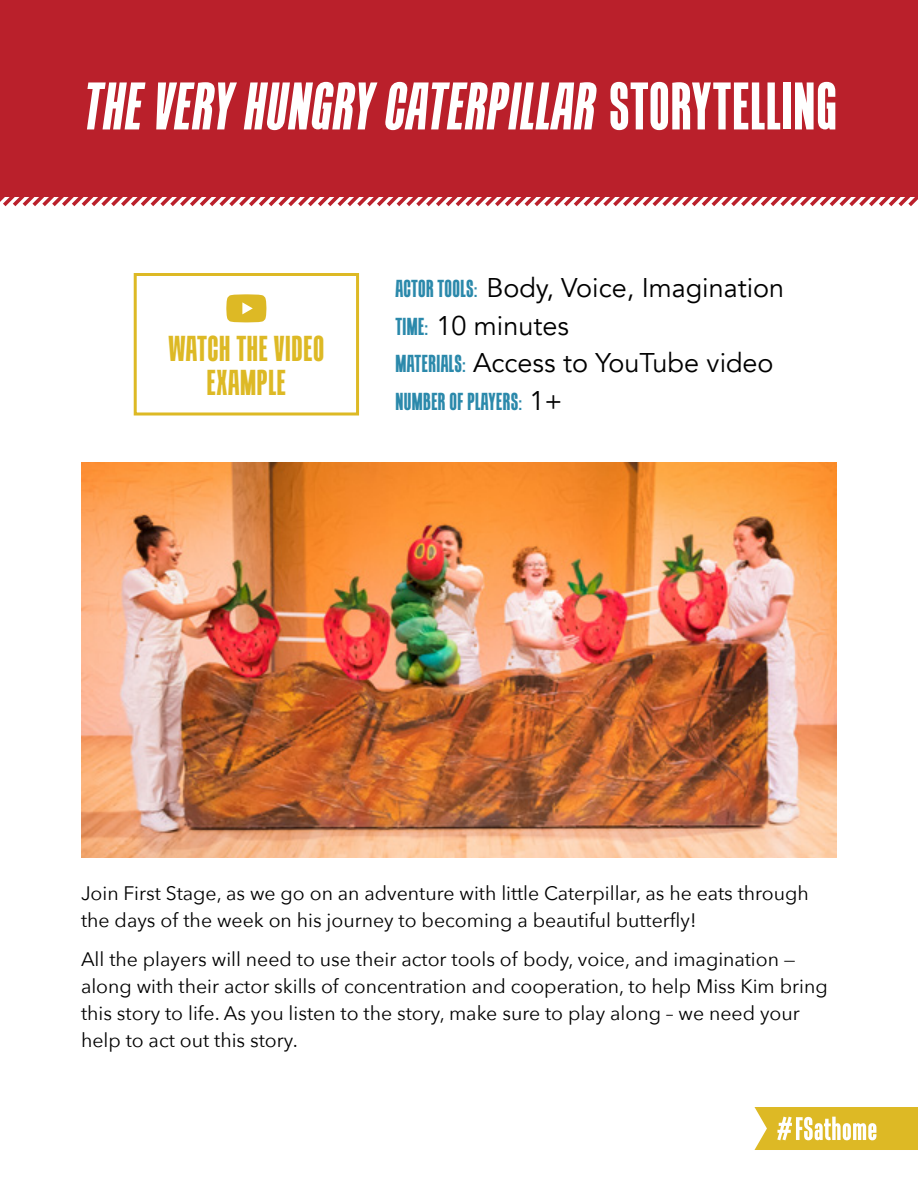
<style>
.page{position:relative;width:918px;height:1188px;background:#fff}
.page>*{position:absolute;margin:0;border:0;box-sizing:border-box;transform-origin:0 0}
.t1{font:italic 700 61.5px "Tandelle Rg";letter-spacing:.02em;color:#fff}
.t2{font:700 33px/34.5px "Tandelle Rg";letter-spacing:.02em;color:#ddb925;text-align:center}
.t3{font:27px/37.5px "Avenir";color:#000}
.t4{font:700 22.5px "Tandelle Rg";letter-spacing:.02em;color:#2b89ab}
.t5{font:19.5px/27px "Avenir Next";color:#000}
.s1{font-style:normal}
.s2{font-family:"Tandelle Rg";font-weight:700;font-size:22.5px;color:#2b89ab}
.s3{font-family:"Avenir";font-weight:400;font-size:27px;color:#000}
</style>
<div class="page">
<svg style="left:754px;top:1107px;width:164px;height:43px"></svg>
<img style="left:81px;top:463px;width:756px;height:395px">
<svg style="left:0;top:196px;width:918px;height:11px"></svg>
<div style="left:0;top:0;width:918px;height:196px;background:#ba202b"></div>
<div style="left:134px;top:273px;width:225px;height:143px;border:3px solid #ddb925"></div>
<svg style="left:226px;top:294px;width:40px;height:28px"></svg>
<h1 class="t1" style="left:81px;top:69px;width:757px">THE VERY HUNGRY CATERPILLAR <span class="s1">STORYTELLING</span></h1>
<h2 class="t2" style="left:169px;top:331px;width:157px">WATCH THE VIDEO<br>EXAMPLE</h2>
<h3 class="t3" style="left:395px;top:269px;width:390px"><span class="s2">ACTOR TOOLS:</span> Body, Voice, Imagination<br><span class="s2">TIME:</span> 10 minutes<br><span class="s2">MATERIALS:</span> Access to YouTube video</h3>
<p class="t4" style="left:395px;top:387px;width:169px">NUMBER OF PLAYERS: <span class="s3">1+</span></p>
<p class="t5" style="left:81px;top:879px;width:729px">Join First Stage, as we go on an adventure with little Caterpillar, as he eats through the days of the week on his journey to becoming a beautiful butterfly!</p>
<p class="t5" style="left:81px;top:945px;width:748px">All the players will need to use their actor tools of body, voice, and imagination — along with their actor skills of concentration and cooperation, to help Miss Kim bring this story to life. As you listen to the story, make sure to play along – we need your help to act out this story.</p>
</div>
